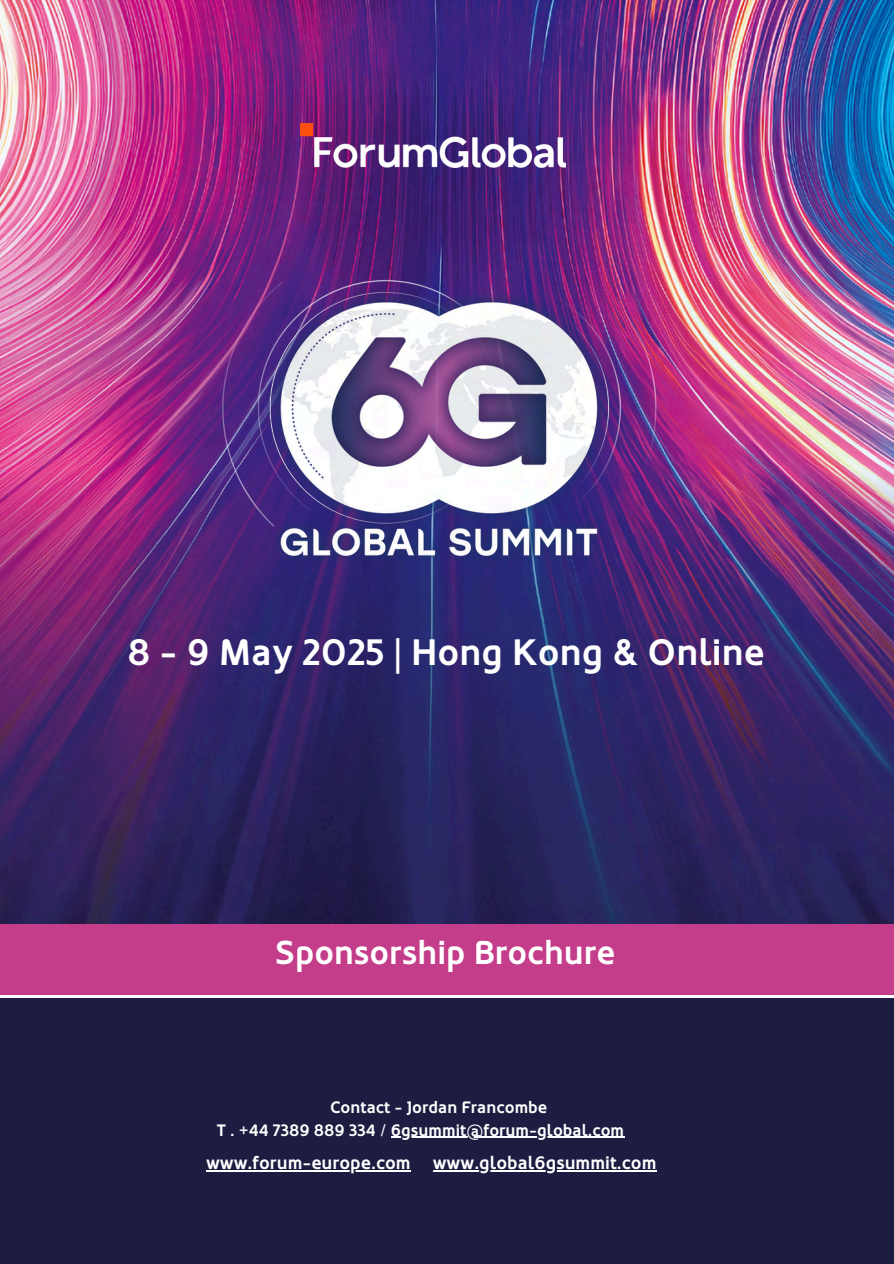
<style>
.page{position:relative;width:894px;height:1264px;background:#fff}
.page>*{position:absolute;margin:0;border:0;box-sizing:border-box;transform-origin:0 0}
.t1{font:700 36.6px "Oblik";color:#fff}
.t2{font:700 33px "Oblik";color:#fff}
.t3{font:700 18px "Oblik";color:#fff}
.t4{font:700 16.5px "Oblik";color:#fff}
</style>
<div class="page">
<div style="left:0;top:918px;width:893px;height:76px;background:#c33d8a"></div>
<div style="left:0;top:998px;width:893px;height:265px;background:#1d1d41"></div>
<img style="left:0;top:0;width:893px;height:923px">
<img style="left:300px;top:124px;width:265px;height:44px">
<hr style="left:206px;top:1170px;width:204px;height:1px;background:#fff">
<hr style="left:432px;top:1170px;width:224px;height:1px;background:#fff">
<hr style="left:391px;top:1136px;width:233px;height:1px;background:#fff">
<h1 class="t1" style="left:127px;top:632px;width:638px">8 - 9 May 2025 | Hong Kong &amp; Online</h1>
<h1 class="t2" style="left:275px;top:934px;width:341px">Sponsorship Brochure</h1>
<p class="t4" style="left:330px;top:1097px;width:219px">Contact - Jordan Francombe</p>
<p class="t4" style="left:217px;top:1120px;width:408px">T . +44 7389 889 334 / 6gsummit@forum-global.com</p>
<p class="t3" style="left:206px;top:1152px;width:206px">www.forum-europe.com</p>
<p class="t3" style="left:432px;top:1152px;width:225px">www.global6gsummit.com</p>
</div>
